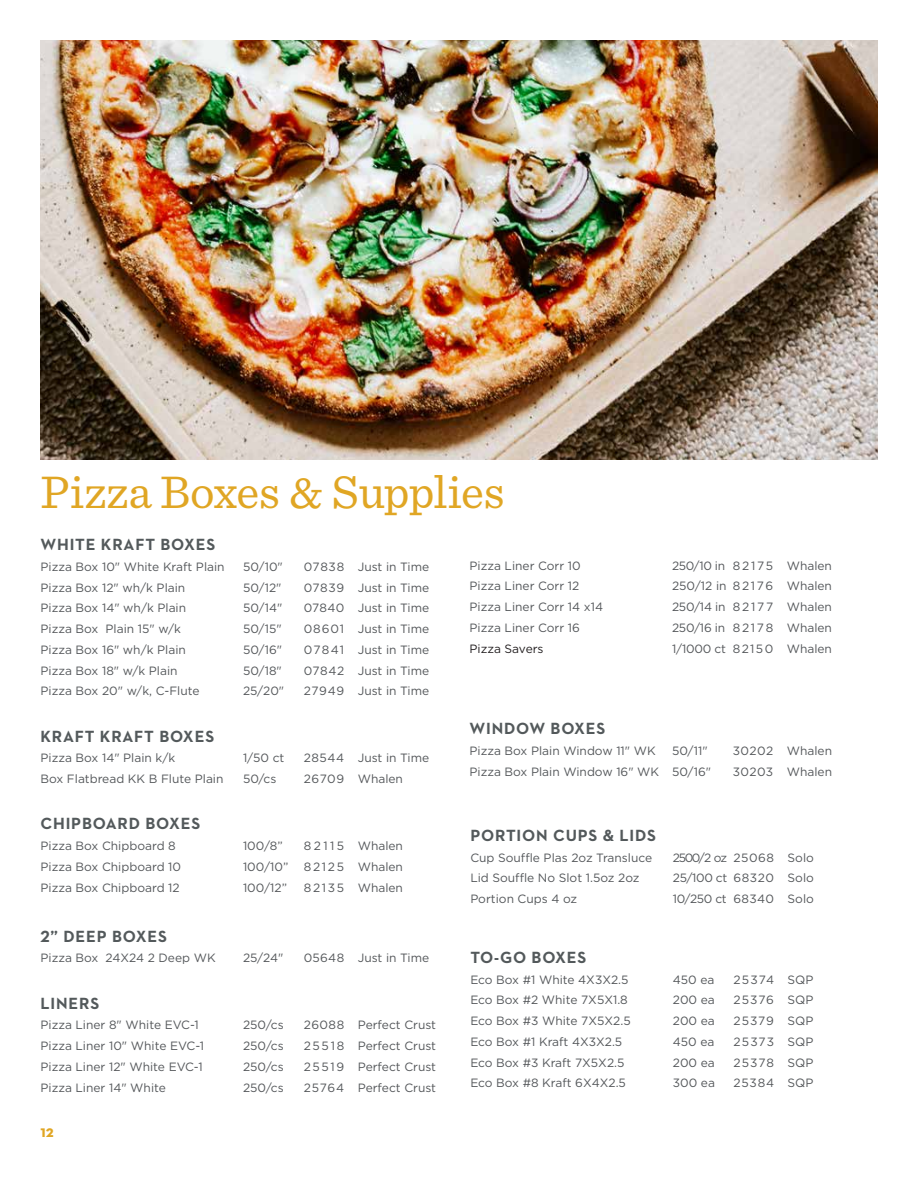
<style>
.page{position:relative;width:918px;height:1188px;background:#fff}
.page>*{position:absolute;margin:0;border:0;box-sizing:border-box;transform-origin:0 0}
.t1{font:48px "Sentinel";letter-spacing:-.005em;color:#e0a624}
.t2{font:700 16.5px "Neutraface 2 Text";letter-spacing:.05em;color:#53595b}
.t3{font:700 16.5px "Neutraface 2 Text";color:#e0a624}
.t4{font:12px "Gotham";color:#54575a}
.t5{font:12px "Gotham";letter-spacing:.075em;color:#54575a}
.t6{font:12px "Gotham";color:#231f20}
.t7{font:12px "Gotham";letter-spacing:.045em;color:#54575a}
.t8{font:12px "Gotham";letter-spacing:.065em;color:#54575a}
.t9{font:12px "Gotham";letter-spacing:.07em;color:#54575a}
.t10{font:12px "Gotham";letter-spacing:.06em;color:#54575a}
</style>
<div class="page">
<img style="left:40px;top:40px;width:838px;height:420px">
<h1 class="t1" style="left:40px;top:456px;width:465px">Pizza Boxes &amp; Supplies</h1>
<h2 class="t2" style="left:40px;top:534px;width:176px">WHITE KRAFT BOXES</h2>
<p class="t4" style="left:40px;top:560px;width:186px">Pizza Box 10" White Kraft Plain</p>
<p class="t4" style="left:243px;top:560px;width:41px">50/10"</p>
<p class="t4" style="left:304px;top:560px;width:127px">07838 Just in Time</p>
<p class="t4" style="left:40px;top:581px;width:146px">Pizza Box 12" wh/k Plain</p>
<p class="t4" style="left:243px;top:581px;width:40px">50/12"</p>
<p class="t4" style="left:304px;top:581px;width:127px">07839 Just in Time</p>
<p class="t4" style="left:40px;top:602px;width:147px">Pizza Box 14" wh/k Plain</p>
<p class="t4" style="left:243px;top:602px;width:41px">50/14"</p>
<p class="t4" style="left:304px;top:602px;width:127px">07840 Just in Time</p>
<p class="t4" style="left:40px;top:622px;width:142px">Pizza Box Plain 15" w/k</p>
<p class="t4" style="left:243px;top:622px;width:40px">50/15"</p>
<p class="t4" style="left:304px;top:622px;width:127px">08601 Just in Time</p>
<p class="t4" style="left:40px;top:643px;width:147px">Pizza Box 16" wh/k Plain</p>
<p class="t4" style="left:243px;top:643px;width:41px">50/16"</p>
<p class="t4" style="left:304px;top:643px;width:127px">07841 Just in Time</p>
<p class="t4" style="left:40px;top:664px;width:139px">Pizza Box 18" w/k Plain</p>
<p class="t4" style="left:243px;top:664px;width:40px">50/18"</p>
<p class="t4" style="left:304px;top:664px;width:127px">07842 Just in Time</p>
<p class="t4" style="left:40px;top:685px;width:161px">Pizza Box 20" w/k, C-Flute</p>
<p class="t4" style="left:243px;top:685px;width:43px">25/20"</p>
<p class="t4" style="left:304px;top:685px;width:127px">27949 Just in Time</p>
<h2 class="t2" style="left:40px;top:726px;width:175px">KRAFT KRAFT BOXES</h2>
<p class="t4" style="left:40px;top:752px;width:136px">Pizza Box 14" Plain k/k</p>
<p class="t4" style="left:243px;top:752px;width:43px">1/50 ct</p>
<p class="t4" style="left:304px;top:752px;width:127px">28544 Just in Time</p>
<p class="t4" style="left:40px;top:772px;width:185px">Box Flatbread KK B Flute Plain</p>
<p class="t4" style="left:243px;top:772px;width:35px">50/cs</p>
<p class="t4" style="left:304px;top:772px;width:101px">26709 Whalen</p>
<h2 class="t2" style="left:40px;top:813px;width:161px">CHIPBOARD BOXES</h2>
<p class="t4" style="left:40px;top:839px;width:137px">Pizza Box Chipboard 8</p>
<p class="t4" style="left:243px;top:839px;width:41px">100/8”</p>
<p class="t4" style="left:304px;top:839px;width:101px">82115 Whalen</p>
<p class="t4" style="left:40px;top:860px;width:142px">Pizza Box Chipboard 10</p>
<p class="t4" style="left:243px;top:860px;width:47px">100/10”</p>
<p class="t4" style="left:304px;top:860px;width:101px">82125 Whalen</p>
<p class="t4" style="left:40px;top:881px;width:141px">Pizza Box Chipboard 12</p>
<p class="t4" style="left:243px;top:881px;width:46px">100/12”</p>
<p class="t4" style="left:304px;top:881px;width:101px">82135 Whalen</p>
<h2 class="t2" style="left:40px;top:926px;width:128px">2” DEEP BOXES</h2>
<p class="t4" style="left:40px;top:952px;width:177px">Pizza Box 24X24 2 Deep WK</p>
<p class="t4" style="left:243px;top:952px;width:42px">25/24"</p>
<p class="t4" style="left:304px;top:952px;width:127px">05648 Just in Time</p>
<h2 class="t2" style="left:40px;top:993px;width:60px">LINERS</h2>
<p class="t4" style="left:40px;top:1019px;width:160px">Pizza Liner 8" White EVC-1</p>
<p class="t4" style="left:243px;top:1019px;width:42px">250/cs</p>
<p class="t4" style="left:304px;top:1019px;width:134px">26088 Perfect Crust</p>
<p class="t4" style="left:40px;top:1039px;width:165px">Pizza Liner 10" White EVC-1</p>
<p class="t4" style="left:243px;top:1039px;width:42px">250/cs</p>
<p class="t4" style="left:304px;top:1039px;width:134px">25518 Perfect Crust</p>
<p class="t4" style="left:40px;top:1060px;width:164px">Pizza Liner 12" White EVC-1</p>
<p class="t4" style="left:243px;top:1060px;width:42px">250/cs</p>
<p class="t4" style="left:304px;top:1060px;width:134px">25519 Perfect Crust</p>
<p class="t4" style="left:40px;top:1081px;width:127px">Pizza Liner 14" White</p>
<p class="t4" style="left:243px;top:1081px;width:42px">250/cs</p>
<p class="t4" style="left:304px;top:1081px;width:134px">25764 Perfect Crust</p>
<h2 class="t3" style="left:40px;top:1121px;width:15px">12</h2>
<p class="t4" style="left:470px;top:559px;width:113px">Pizza Liner Corr 10</p>
<p class="t4" style="left:672px;top:559px;width:162px">250/10 in 82175 Whalen</p>
<p class="t4" style="left:470px;top:580px;width:111px">Pizza Liner Corr 12</p>
<p class="t4" style="left:672px;top:580px;width:162px">250/12 in 82176 Whalen</p>
<p class="t4" style="left:470px;top:600px;width:135px">Pizza Liner Corr 14 x14</p>
<p class="t4" style="left:672px;top:600px;width:162px">250/14 in 82177 Whalen</p>
<p class="t4" style="left:470px;top:621px;width:112px">Pizza Liner Corr 16</p>
<p class="t4" style="left:672px;top:621px;width:162px">250/16 in 82178 Whalen</p>
<p class="t6" style="left:470px;top:642px;width:76px">Pizza Savers</p>
<p class="t4" style="left:672px;top:642px;width:162px">1/1000 ct 82150 Whalen</p>
<h2 class="t2" style="left:470px;top:718px;width:137px">WINDOW BOXES</h2>
<p class="t4" style="left:470px;top:744px;width:188px">Pizza Box Plain Window 11" WK</p>
<p class="t4" style="left:672px;top:744px;width:37px">50/11"</p>
<p class="t4" style="left:733px;top:744px;width:101px">30202 Whalen</p>
<p class="t4" style="left:470px;top:765px;width:243px">Pizza Box Plain Window 16" WK 50/16"</p>
<p class="t4" style="left:733px;top:765px;width:101px">30203 Whalen</p>
<h2 class="t2" style="left:470px;top:825px;width:187px">PORTION CUPS &amp; LIDS</h2>
<p class="t4" style="left:470px;top:851px;width:183px">Cup Souffle Plas 2oz Transluce</p>
<p class="t4" style="left:673px;top:851px;width:143px">2500/2 oz 25068 Solo</p>
<p class="t4" style="left:470px;top:872px;width:171px">Lid Souffle No Slot 1.5oz 2oz</p>
<p class="t4" style="left:673px;top:872px;width:143px">25/100 ct 68320 Solo</p>
<p class="t4" style="left:470px;top:892px;width:108px">Portion Cups 4 oz</p>
<p class="t4" style="left:673px;top:892px;width:143px">10/250 ct 68340 Solo</p>
<h2 class="t2" style="left:470px;top:947px;width:118px">TO-GO BOXES</h2>
<p class="t4" style="left:470px;top:973px;width:160px">Eco Box #1 White 4X3X2.5</p>
<p class="t4" style="left:673px;top:973px;width:43px">450 ea</p>
<p class="t7" style="left:734px;top:973px;width:81px">25374 SQP</p>
<p class="t4" style="left:470px;top:994px;width:159px">Eco Box #2 White 7X5X1.8</p>
<p class="t4" style="left:673px;top:994px;width:43px">200 ea</p>
<p class="t8" style="left:734px;top:994px;width:81px">25376 SQP</p>
<p class="t4" style="left:470px;top:1014px;width:162px">Eco Box #3 White 7X5X2.5</p>
<p class="t4" style="left:673px;top:1014px;width:43px">200 ea</p>
<p class="t9" style="left:734px;top:1014px;width:81px">25379 SQP</p>
<p class="t4" style="left:470px;top:1035px;width:153px">Eco Box #1 Kraft 4X3X2.5</p>
<p class="t4" style="left:673px;top:1035px;width:43px">450 ea</p>
<p class="t5" style="left:734px;top:1035px;width:81px">25373 SQP</p>
<p class="t4" style="left:470px;top:1056px;width:156px">Eco Box #3 Kraft 7X5X2.5</p>
<p class="t4" style="left:673px;top:1056px;width:43px">200 ea</p>
<p class="t5" style="left:734px;top:1056px;width:81px">25378 SQP</p>
<p class="t4" style="left:470px;top:1077px;width:157px">Eco Box #8 Kraft 6X4X2.5</p>
<p class="t4" style="left:673px;top:1077px;width:44px">300 ea</p>
<p class="t10" style="left:734px;top:1077px;width:81px">25384 SQP</p>
</div>
